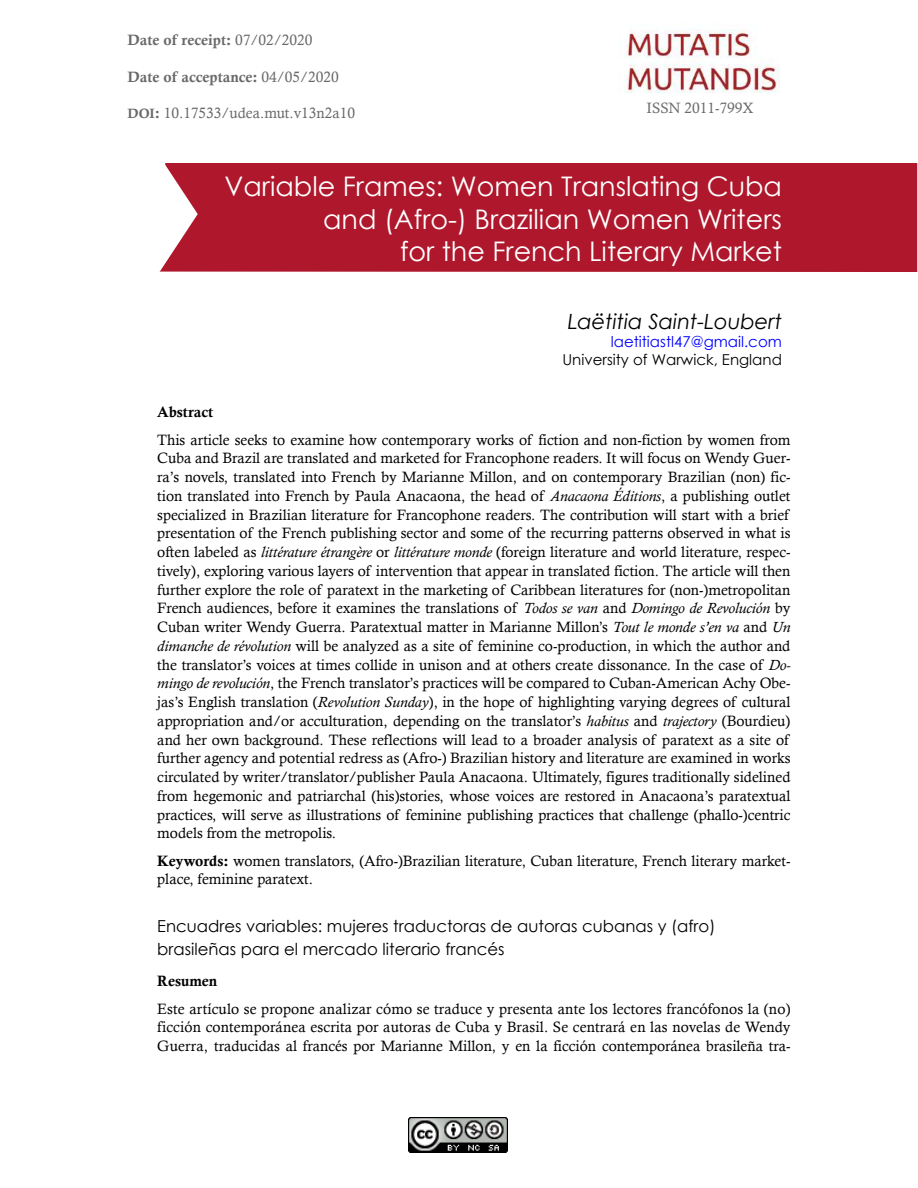
<style>
.page{position:relative;width:918px;height:1188px;background:#fff}
.page>*{position:absolute;margin:0;border:0;box-sizing:border-box;transform-origin:0 0}
.t1{font:27px/32.4px "Century Gothic";color:#fff;text-align:right}
.t2{font:italic 21px "Century Gothic";color:#000}
.t3{font:16.5px/22.5px "Century Gothic";color:#000}
.t4{font:15px/18.8px "Calisto";color:#000;text-align:justify}
.t5{font:15px "Calis MT Bol";color:#696969}
.t6{font:15px "Calisto";color:#696969}
.t7{font:15px "Century Gothic";color:#000}
.t8{font:15px "Century Gothic";color:#00f}
.t9{font:15px "Calis MT Bol";color:#000}
.t10{font:15px "Calisto";color:#6b6b6b}
.s1{font-family:"Calisto"}
.s2{font-family:"Calis MT Bol";font-size:13.5px}
.s3{font-family:"Calis MT Bol"}
.s4{font-style:italic}
</style>
<div class="page">
<img style="left:623px;top:29px;width:157px;height:64px">
<img style="left:409px;top:1118px;width:99px;height:35px">
<div style="left:159px;top:163px;width:759px;height:109px;background:#af182c"></div>
<p class="t5" style="left:128px;top:31px;width:186px">Date of receipt: <span class="s1">07/02/2020</span></p>
<p class="t5" style="left:128px;top:68px;width:213px">Date of acceptance: <span class="s1">04/05/2020</span></p>
<p class="t6" style="left:128px;top:104px;width:229px"><span class="s2">DOI</span><span class="s3">:</span> 10.17533/udea.mut.v13n2a10</p>
<p class="t10" style="left:647px;top:100px;width:109px">ISSN 2011-799X</p>
<h1 class="t1" style="left:225px;top:170px;width:559px">Variable Frames: Women Translating Cuba and (Afro-) Brazilian Women Writers<br>for the French Literary Market</h1>
<h2 class="t2" style="left:568px;top:306px;width:216px">Laëtitia Saint-Loubert</h2>
<p class="t8" style="left:611px;top:331px;width:173px">laetitiastl47@gmail.com</p>
<p class="t7" style="left:562px;top:349px;width:221px">University of Warwick, England</p>
<p class="t9" style="left:157px;top:404px;width:57px">Abstract</p>
<p class="t4" style="left:157px;top:430px;width:635px">This article seeks to examine how contemporary works of fiction and non-fiction by women from Cuba and Brazil are translated and marketed for Francophone readers. It will focus on Wendy Guer&shy;ra’s novels, translated into French by Marianne Millon, and on contemporary Brazilian (non) fic&shy;tion translated into French by Paula Anacaona, the head of <span class="s4">Anacaona Éditions</span>, a publishing outlet specialized in Brazilian literature for Francophone readers. The contribution will start with a brief presentation of the French publishing sector and some of the recurring patterns observed in what is often labeled as <span class="s4">littérature étrangère</span> or <span class="s4">littérature monde</span> (foreign literature and world literature, respec&shy;tively), exploring various layers of intervention that appear in translated fiction. The article will then further explore the role of paratext in the marketing of Caribbean literatures for (non-)metropolitan French audiences, before it examines the translations of <span class="s4">Todos se van</span> and <span class="s4">Domingo de Revolución</span> by Cuban writer Wendy Guerra. Paratextual matter in Marianne Millon’s <span class="s4">Tout le monde s’en va</span> and <span class="s4">Un dimanche de révolution</span> will be analyzed as a site of feminine co-production, in which the author and the translator’s voices at times collide in unison and at others create dissonance. In the case of <span class="s4">Do&shy;mingo de revolución</span>, the French translator’s practices will be compared to Cuban-American Achy Obe&shy;jas’s English translation (<span class="s4">Revolution Sunday</span>), in the hope of highlighting varying degrees of cultural appropriation and/or acculturation, depending on the translator’s <span class="s4">habitus</span> and <span class="s4">trajectory</span> (Bourdieu) and her own background. These reflections will lead to a broader analysis of paratext as a site of further agency and potential redress as (Afro-) Brazilian history and literature are examined in works circulated by writer/translator/publisher Paula Anacaona. Ultimately, figures traditionally sidelined from hegemonic and patriarchal (his)stories, whose voices are restored in Anacaona’s paratextual practices, will serve as illustrations of feminine publishing practices that challenge (phallo-)centric models from the metropolis.</p>
<p class="t4" style="left:157px;top:851px;width:635px"><span class="s3">Keywords:</span> women translators, (Afro-)Brazilian literature, Cuban literature, French literary market&shy;place, feminine paratext.</p>
<p class="t3" style="left:157px;top:915px;width:560px">Encuadres variables: mujeres traductoras de autoras cubanas y (afro) brasileñas para el mercado literario francés</p>
<p class="t9" style="left:157px;top:973px;width:62px">Resumen</p>
<p class="t4" style="left:157px;top:999px;width:635px">Este artículo se propone analizar cómo se traduce y presenta ante los lectores francófonos la (no) ficción contemporánea escrita por autoras de Cuba y Brasil. Se centrará en las novelas de Wendy Guerra, traducidas al francés por Marianne Millon, y en la ficción contemporánea brasileña tra-</p>
</div>
